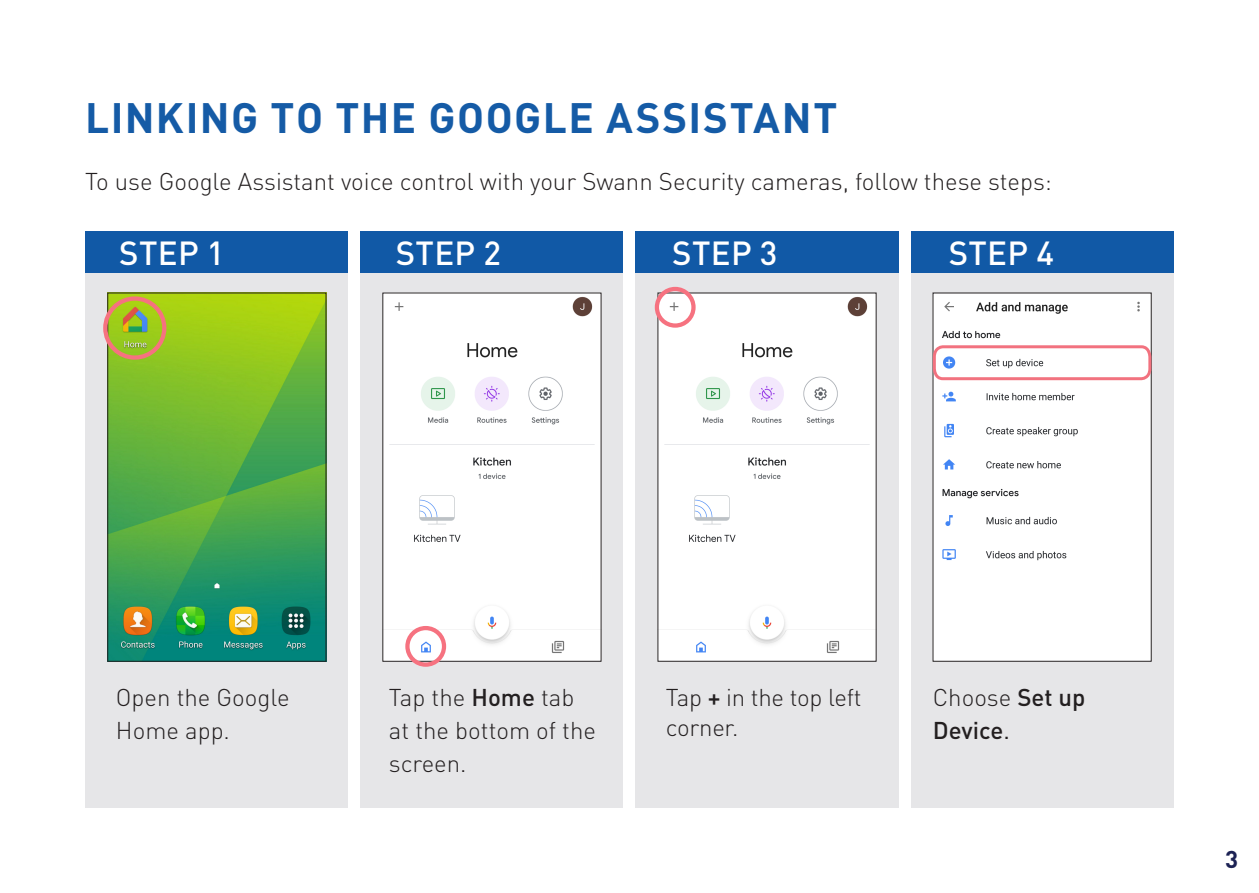
<style>
.page{position:relative;width:1259px;height:893px;background:#fff}
.page>*{position:absolute;margin:0;border:0;box-sizing:border-box;transform-origin:0 0}
.Heading2_Exclude{font:700 42px "DIN Pro";letter-spacing:.035em;color:#155ba6}
.t1{font:500 33px "DIN Pro";letter-spacing:.01em;color:#fff}
.Heading2_Exclude-2{font:300 24px/33px "DIN Pro";color:#231f20}
.t2{font:500 24px/33px "DIN Pro";color:#231f20}
.t3{font:700 24px "DIN Pro";color:#1c2254}
.s1{font-weight:500}
.s2{font-weight:300}
.s3{font-weight:400}
</style>
<div class="page">
<div style="left:85px;top:231px;width:1089px;height:42px;background:#1159a6"></div>
<div style="left:85px;top:273px;width:1089px;height:535px;background:#e6e6e8"></div>
<div style="left:349px;top:231px;width:11px;height:577px;background:#fff"></div>
<div style="left:624px;top:231px;width:11px;height:577px;background:#fff"></div>
<div style="left:899px;top:231px;width:11px;height:577px;background:#fff"></div>
<img style="left:110px;top:295px;width:214px;height:364px">
<div style="left:385px;top:295px;width:214px;height:364px;background:#fff"></div>
<div style="left:660px;top:295px;width:214px;height:364px;background:#fff"></div>
<div style="left:935px;top:295px;width:214px;height:364px;background:#fff"></div>
<div style="left:103px;top:296px;width:63px;height:64px;border:4px solid #f67280;border-radius:50%"></div>
<div style="left:405px;top:626px;width:41px;height:41px;border:4px solid #f67280;border-radius:50%"></div>
<div style="left:655px;top:287px;width:40px;height:41px;border:4px solid #f67280;border-radius:50%"></div>
<svg style="left:932px;top:344px;width:220px;height:38px;background:#f5e0e4"></svg>
<p class="Heading2_Exclude" style="left:85px;top:83px;width:753px">LINKING TO THE GOOGLE ASSISTANT</p>
<p class="Heading2_Exclude-2" style="left:85px;top:163px;width:968px">To use Google Assistant voice control with your Swann Security cameras, follow these steps:</p>
<p class="t1" style="left:119px;top:226px;width:107px">STEP 1</p>
<p class="t1" style="left:396px;top:226px;width:107px">STEP 2</p>
<p class="t1" style="left:672px;top:226px;width:107px">STEP 3</p>
<p class="t1" style="left:948px;top:226px;width:107px">STEP 4</p>
<p class="Heading2_Exclude-2" style="left:116px;top:678px;width:175px">Open the Google<br>Home app.</p>
<p class="Heading2_Exclude-2" style="left:389px;top:678px;width:209px">Tap the <span class="s1">Home</span> tab at the bottom of the screen.</p>
<p class="Heading2_Exclude-2" style="left:666px;top:680px;width:197px;line-height:30px">Tap <span class="s1">+</span> in the top left corner.</p>
<p class="t2" style="left:933px;top:678px;width:154px"><span class="s2">Choose</span> Set up<br>Device<span class="s3">.</span></p>
<p class="t3" style="left:1225px;top:839px;width:15px">3</p>
</div>
